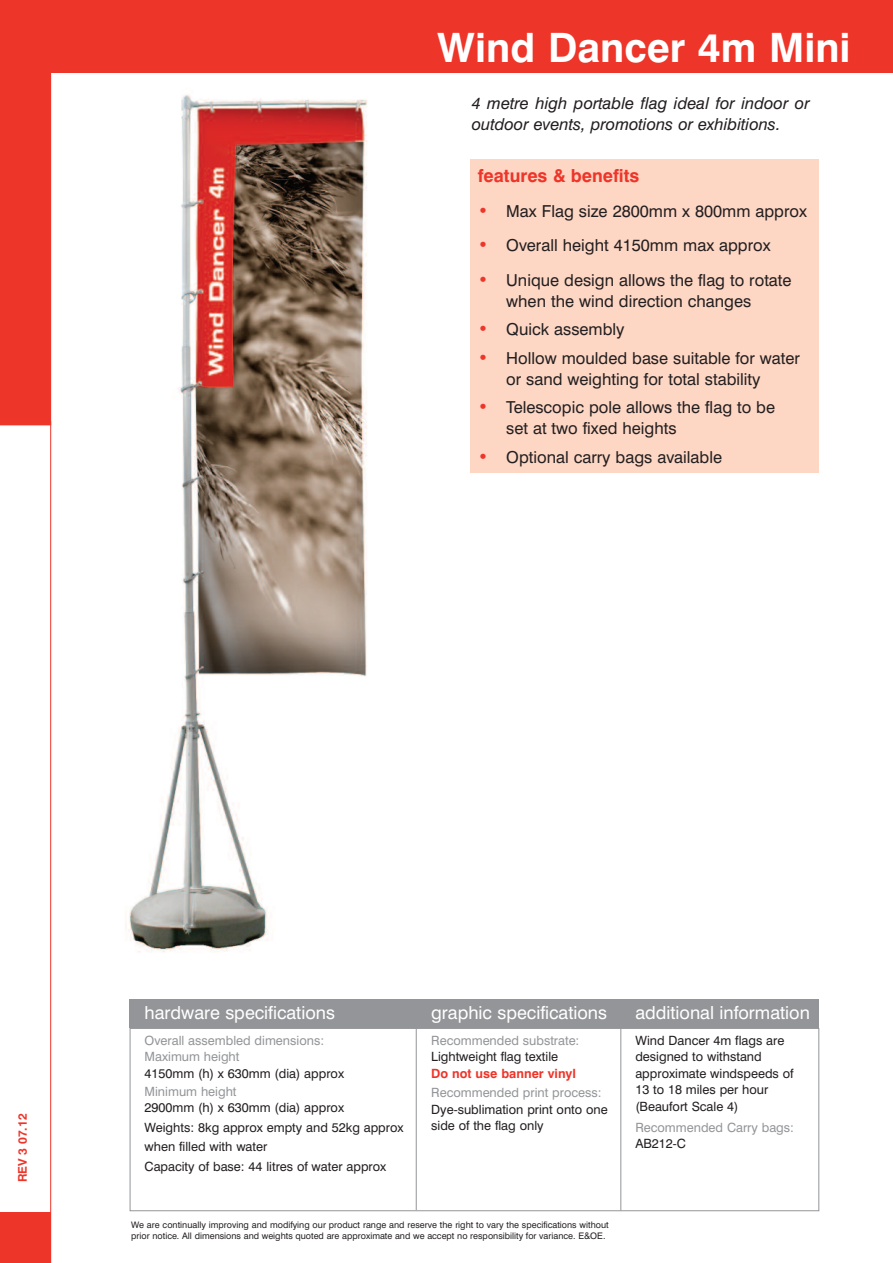
<style>
.page{position:relative;width:893px;height:1263px;background:#fff}
.page>*{position:absolute;margin:0;border:0;box-sizing:border-box;transform-origin:0 0}
.t1{font:700 40.5px "Swiss 721 BT";color:#fff}
.t2{font:18px "Swiss 721 BT";color:#fff}
.t3{font:700 18px "Swiss 721 BT";color:#ee3529}
.t4{font:16.5px/21px "Swiss 721 BT";color:#231f20}
.t5{font:italic 16.5px/21px "Swiss 721 BT";color:#231f20}
.t6{font:12.75px/16.5px "Swiss 721 BT";color:#231f20}
.t7{font:12.75px/16.5px "Swiss 721 BT";color:#939598}
.t8{font:700 12.75px "Swiss 721 BT";color:#ee3529}
.t9{font:700 12px "Swiss 721 BT";color:#ee3529}
.t10{font:9px/10.8px "Swiss 721 BT";color:#231f20}
.s1{font-weight:700;font-size:18px;color:#ee3529}
</style>
<div class="page">
<div style="left:130px;top:1028px;width:689px;height:183px;border:1px solid #939598"></div>
<div style="left:130px;top:999px;width:689px;height:29px;background:#939598"></div>
<div style="left:470px;top:159px;width:348px;height:313px;background:#fdd6c4"></div>
<div style="left:0;top:0;width:893px;height:72px;background:#ee3529"></div>
<div style="left:0;top:72px;width:51px;height:353px;background:#ee3529"></div>
<hr style="left:50px;top:421px;width:1px;height:842px;background:#ee3529">
<hr style="left:416px;top:1028px;width:1px;height:182px;background:#939598">
<hr style="left:620px;top:1028px;width:1px;height:182px;background:#939598">
<div style="left:0;top:1212px;width:51px;height:51px;background:#ee3529"></div>
<img style="left:125px;top:94px;width:243px;height:859px">
<h1 class="t1" style="left:437px;top:33px;width:415px">Wind Dancer 4m Mini</h1>
<p class="t5" style="left:472px;top:95px;width:339px">4 metre high portable flag ideal for indoor or outdoor events, promotions or exhibitions.</p>
<h2 class="t3" style="left:478px;top:169px;width:163px">features &amp; benefits</h2>
<p class="t4" style="left:478px;top:202px;width:331px"><span class="s1">•</span> Max Flag size 2800mm x 800mm approx</p>
<p class="t4" style="left:478px;top:236px;width:294px"><span class="s1">•</span> Overall height 4150mm max approx</p>
<p class="t4" style="left:506px;top:271px;width:287px;text-indent:-28px"><span class="s1">•</span> Unique design allows the flag to rotate when the wind direction changes</p>
<p class="t4" style="left:478px;top:320px;width:148px"><span class="s1">•</span> Quick assembly</p>
<p class="t4" style="left:506px;top:349px;width:295px;text-indent:-28px"><span class="s1">•</span> Hollow moulded base suitable for water or sand weighting for total stability</p>
<p class="t4" style="left:506px;top:398px;width:270px;text-indent:-28px"><span class="s1">•</span> Telescopic pole allows the flag to be set at two fixed heights</p>
<p class="t4" style="left:478px;top:448px;width:246px"><span class="s1">•</span> Optional carry bags available</p>
<p class="t9" style="left:18px;top:1182px;width:70px;rotate:-90deg">REV 3 07.12</p>
<h2 class="t2" style="left:145px;top:1005px;width:192px">hardware specifications</h2>
<h2 class="t2" style="left:431px;top:1005px;width:177px">graphic specifications</h2>
<h2 class="t2" style="left:635px;top:1005px;width:176px">additional information</h2>
<p class="t7" style="left:145px;top:1033px;width:181px">Overall assembled dimensions:<br>Maximum height</p>
<p class="t6" style="left:145px;top:1066px;width:201px">4150mm (h) x 630mm (dia) approx</p>
<p class="t7" style="left:145px;top:1084px;width:93px">Minimum height</p>
<p class="t6" style="left:145px;top:1099px;width:261px;line-height:19.5px">2900mm (h) x 630mm (dia) approx<br>Weights: 8kg approx empty and 52kg approx when filled with water<br>Capacity of base: 44 litres of water approx</p>
<p class="t7" style="left:431px;top:1033px;width:150px">Recommended substrate:</p>
<p class="t6" style="left:431px;top:1050px;width:128px">Lightweight flag textile</p>
<p class="t8" style="left:431px;top:1068px;width:146px">Do not use banner vinyl</p>
<p class="t7" style="left:431px;top:1086px;width:172px">Recommended print process:</p>
<p class="t6" style="left:431px;top:1102px;width:178px">Dye-sublimation print onto one side of the flag only</p>
<p class="t10" style="left:131px;top:1221px;width:479px">We are continually improving and modifying our product range and reserve the right to vary the specifications without prior notice. All dimensions and weights quoted are approximate and we accept no responsibility for variance. E&amp;OE.</p>
<p class="t6" style="left:635px;top:1033px;width:160px">Wind Dancer 4m flags are designed to withstand approximate windspeeds of<br>13 to 18 miles per hour (Beaufort Scale 4)</p>
<p class="t7" style="left:635px;top:1120px;width:160px">Recommended Carry bags:</p>
<p class="t6" style="left:635px;top:1137px;width:52px">AB212-C</p>
</div>
